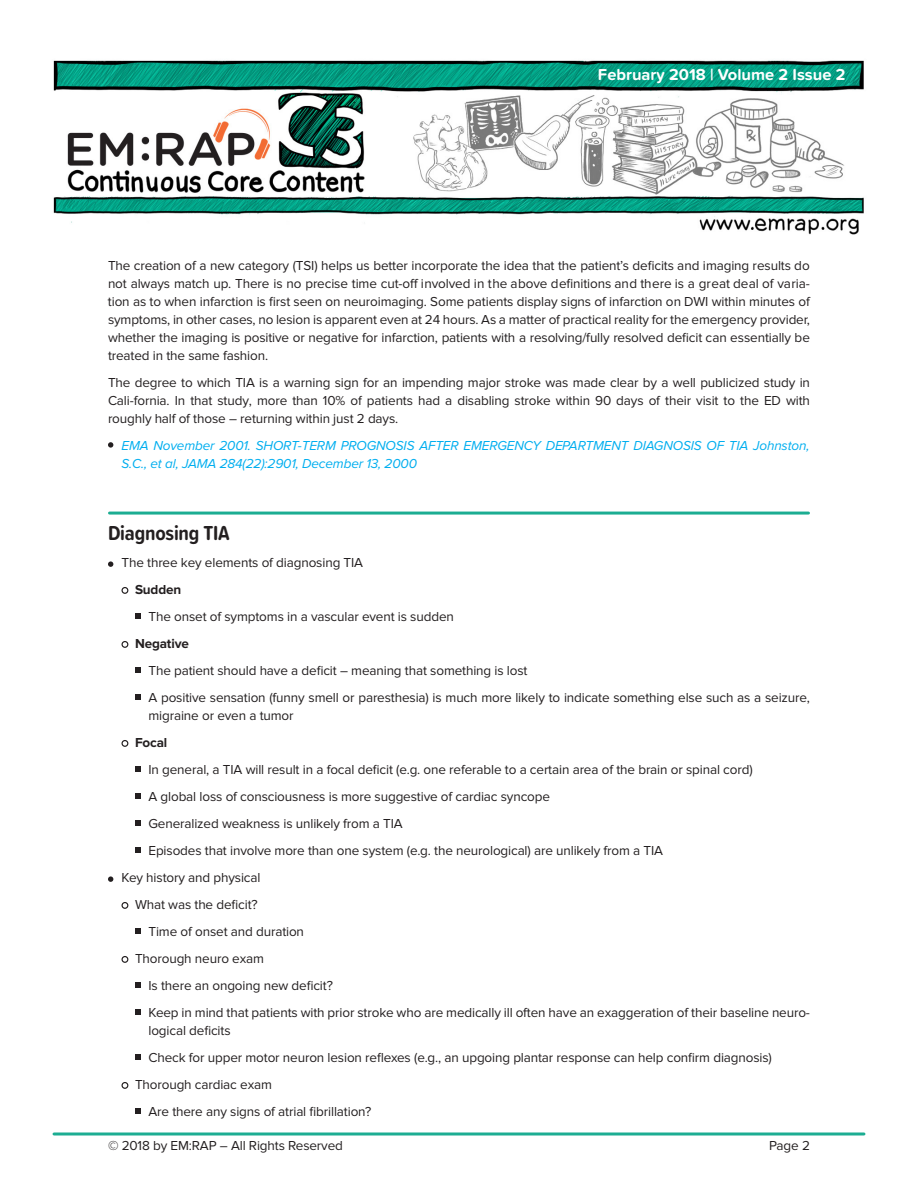
<style>
.page{position:relative;width:918px;height:1188px;background:#fff}
.page>*{position:absolute;margin:0;border:0;box-sizing:border-box;transform-origin:0 0}
.Sub-Title{font:700 21px "Proxima Soft Cond";letter-spacing:-.01em;color:#231f20}
.t1{font:700 16.5px "Proxima Soft";color:#fff}
.Body_Copy_2{font:13.5px/18px "Proxima Nova";letter-spacing:-.01em;color:#231f20;text-align:justify}
.Body_Copy_4{font:13.5px/18px "Proxima Nova";letter-spacing:-.01em;color:#231f20}
.Body_Copy_2-2{font:italic 13.5px/18px "Proxima Nova";letter-spacing:-.01em;color:#00aeef}
.Body_Copy_3{font:13.5px "Proxima Nova";letter-spacing:-.01em;color:#231f20}
.Body_Copy_3-2{font:700 13.5px "Proxima Nova";letter-spacing:-.01em;color:#231f20}
</style>
<div class="page">
<svg style="left:54px;top:1132px;width:810px;height:4px;background:#54c1ad"></svg>
<img style="left:53px;top:60px;width:811px;height:175px">
<svg style="left:108px;top:442px;width:5px;height:6px"></svg>
<svg style="left:108px;top:561px;width:5px;height:6px"></svg>
<div style="left:122px;top:587px;width:6px;height:7px;border:1px solid #231f20;border-radius:50%"></div>
<svg style="left:135px;top:613px;width:5px;height:6px"></svg>
<div style="left:122px;top:641px;width:6px;height:7px;border:1px solid #231f20;border-radius:50%"></div>
<svg style="left:135px;top:667px;width:5px;height:6px"></svg>
<svg style="left:135px;top:694px;width:5px;height:6px"></svg>
<div style="left:122px;top:740px;width:6px;height:7px;border:1px solid #231f20;border-radius:50%"></div>
<svg style="left:135px;top:766px;width:5px;height:6px"></svg>
<svg style="left:135px;top:793px;width:5px;height:6px"></svg>
<svg style="left:135px;top:820px;width:5px;height:6px"></svg>
<svg style="left:135px;top:847px;width:5px;height:6px"></svg>
<svg style="left:108px;top:876px;width:5px;height:6px"></svg>
<div style="left:122px;top:902px;width:6px;height:7px;border:1px solid #231f20;border-radius:50%"></div>
<svg style="left:135px;top:928px;width:5px;height:6px"></svg>
<div style="left:122px;top:956px;width:6px;height:7px;border:1px solid #231f20;border-radius:50%"></div>
<svg style="left:135px;top:982px;width:5px;height:6px"></svg>
<svg style="left:135px;top:1009px;width:5px;height:6px"></svg>
<svg style="left:135px;top:1054px;width:5px;height:6px"></svg>
<div style="left:122px;top:1082px;width:6px;height:7px;border:1px solid #231f20;border-radius:50%"></div>
<svg style="left:135px;top:1108px;width:5px;height:6px"></svg>
<hr style="left:110px;top:512px;width:698px;height:3px;background:#1cad92">
<p class="t1" style="left:598px;top:62px;width:249px">February 2018 | Volume 2 Issue 2</p>
<p class="Body_Copy_2" style="left:108px;top:257px;width:704px">The creation of a new category (TSI) helps us better incorporate the idea that the patient’s deficits and imaging results do not always match up. There is no precise time cut-off involved in the above definitions and there is a great deal of varia&shy;tion as to when infarction is first seen on neuroimaging. Some patients display signs of infarction on DWI within minutes of symptoms, in other cases, no lesion is apparent even at 24 hours. As a matter of practical reality for the emergency provider, whether the imaging is positive or negative for infarction, patients with a resolving/fully resolved deficit can essentially be treated in the same fashion.</p>
<p class="Body_Copy_2" style="left:108px;top:374px;width:704px">The degree to which TIA is a warning sign for an impending major stroke was made clear by a well publicized study in Cali-fornia. In that study, more than 10% of patients had a disabling stroke within 90 days of their visit to the ED with roughly half of those – returning within just 2 days.</p>
<p class="Body_Copy_2-2" style="left:121px;top:437px;width:690px">EMA November 2001. SHORT-TERM PROGNOSIS AFTER EMERGENCY DEPARTMENT DIAGNOSIS OF TIA Johnston,<br>S.C., et al, JAMA 284(22):2901, December 13, 2000</p>
<p class="Sub-Title" style="left:108px;top:517px;width:123px">Diagnosing TIA</p>
<p class="Body_Copy_2" style="left:122px;top:554px;width:243px">The three key elements of diagnosing TIA</p>
<p class="Body_Copy_3-2" style="left:135px;top:582px;width:48px">Sudden</p>
<p class="Body_Copy_4" style="left:148px;top:608px;width:307px">The onset of symptoms in a vascular event is sudden</p>
<p class="Body_Copy_3-2" style="left:135px;top:636px;width:55px">Negative</p>
<p class="Body_Copy_4" style="left:148px;top:662px;width:381px">The patient should have a deficit – meaning that something is lost</p>
<p class="Body_Copy_4" style="left:148px;top:689px;width:663px">A positive sensation (funny smell or paresthesia) is much more likely to indicate something else such as a seizure, migraine or even a tumor</p>
<p class="Body_Copy_3-2" style="left:135px;top:735px;width:34px">Focal</p>
<p class="Body_Copy_4" style="left:148px;top:761px;width:606px">In general, a TIA will result in a focal deficit (e.g. one referable to a certain area of the brain or spinal cord)</p>
<p class="Body_Copy_4" style="left:148px;top:788px;width:403px">A global loss of consciousness is more suggestive of cardiac syncope</p>
<p class="Body_Copy_4" style="left:148px;top:815px;width:256px">Generalized weakness is unlikely from a TIA</p>
<p class="Body_Copy_4" style="left:148px;top:842px;width:516px">Episodes that involve more than one system (e.g. the neurological) are unlikely from a TIA</p>
<p class="Body_Copy_2" style="left:122px;top:869px;width:140px">Key history and physical</p>
<p class="Body_Copy_3" style="left:135px;top:897px;width:124px">What was the deficit?</p>
<p class="Body_Copy_4" style="left:148px;top:923px;width:157px">Time of onset and duration</p>
<p class="Body_Copy_3" style="left:135px;top:951px;width:131px">Thorough neuro exam</p>
<p class="Body_Copy_4" style="left:148px;top:977px;width:186px">Is there an ongoing new deficit?</p>
<p class="Body_Copy_4" style="left:148px;top:1004px;width:663px">Keep in mind that patients with prior stroke who are medically ill often have an exaggeration of their baseline neuro&shy;logical deficits</p>
<p class="Body_Copy_4" style="left:148px;top:1049px;width:625px">Check for upper motor neuron lesion reflexes (e.g., an upgoing plantar response can help confirm diagnosis)</p>
<p class="Body_Copy_3" style="left:135px;top:1077px;width:138px">Thorough cardiac exam</p>
<p class="Body_Copy_4" style="left:148px;top:1103px;width:224px">Are there any signs of atrial fibrillation?</p>
<p class="Body_Copy_2" style="left:108px;top:1137px;width:236px">© 2018 by EM:RAP – All Rights Reserved</p>
<p class="Body_Copy_2" style="left:769px;top:1137px;width:42px">Page 2</p>
</div>
